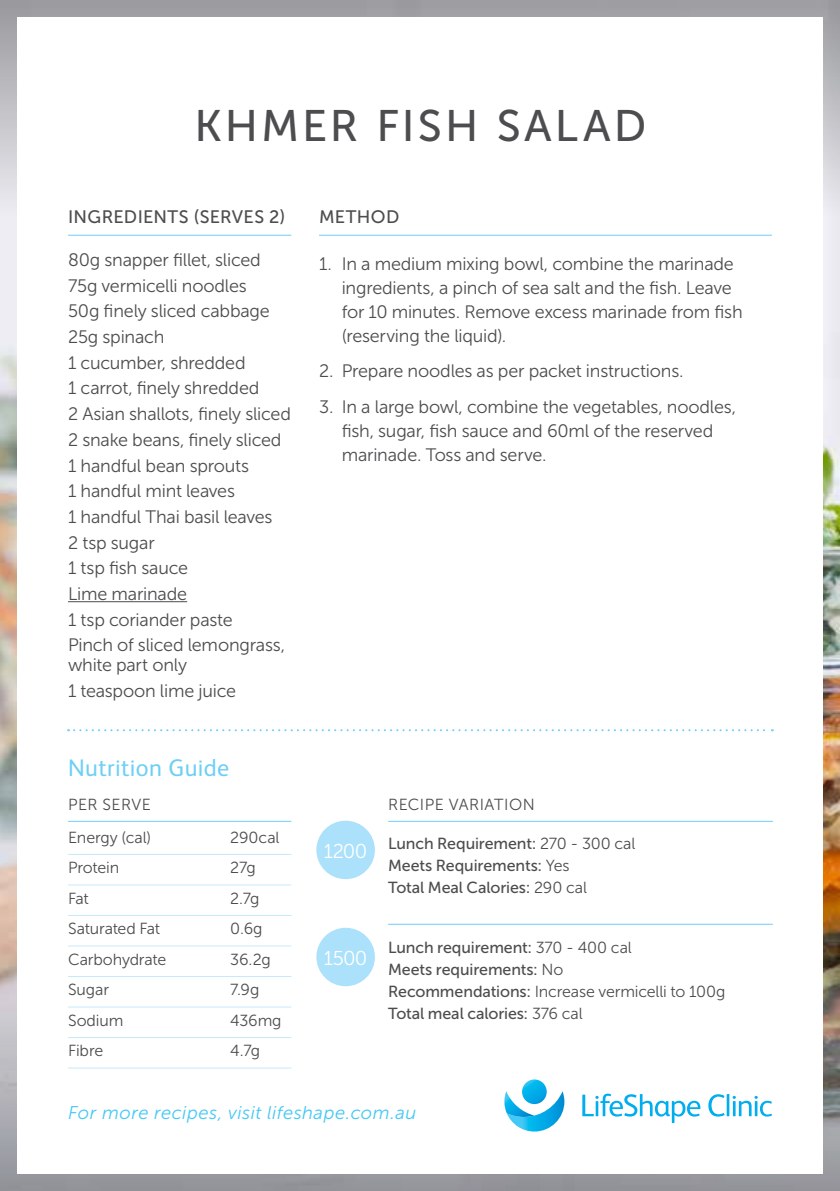
<style>
.page{position:relative;width:840px;height:1191px;background:#fff}
.page>*{position:absolute;margin:0;border:0;box-sizing:border-box;transform-origin:0 0}
.t1{font:44px "Museo Sans 500";letter-spacing:.07em;color:#4d4d4f}
.t2{font:24px "FS Albert";letter-spacing:.015em;color:#6dcff6}
.t3{font:20px "Museo Sans 300";letter-spacing:-.03em;color:#fff}
.t4{font:italic 18.4px "Museo Sans 300";letter-spacing:.025em;color:#44c8f5}
.t5{font:18px/25.6px "Museo Sans 300";letter-spacing:-.015em;color:#4d4d4f}
.t6{font:18px "Museo Sans 500";letter-spacing:.02em;color:#4d4d4f}
.t7{font:16px/33.4px "Museo Sans 300";letter-spacing:-.01em;color:#4d4d4f}
.t8{font:16px/22px "Museo Sans 500";letter-spacing:-.005em;color:#4d4d4f}
.t9{font:16px "Museo Sans 300";letter-spacing:.03em;color:#4d4d4f}
.s1{font-family:"Museo Sans 300"}
.s2{font-family:"Museo Sans 500"}
</style>
<div class="page">
<img style="left:0;top:255px;width:839px;height:686px">
<svg style="left:0;top:941px;width:839px;height:250px;background:#98979a"></svg>
<div style="left:0;top:0;width:839px;height:255px;background:linear-gradient(to bottom,#9f9fa3,#f9f8fe)"></div>
<div style="left:17px;top:17px;width:805px;height:1157px;background:#fff"></div>
<hr style="left:68px;top:235px;width:223px;height:1px;background:#6dcff6">
<hr style="left:68px;top:601px;width:119px;height:1px;background:#4d4d4f">
<hr style="left:319px;top:235px;width:452px;height:1px;background:#6dcff6">
<svg style="left:521px;top:1079px;width:25px;height:25px"></svg>
<svg style="left:504px;top:1091px;width:60px;height:40px"></svg>
<svg style="left:582px;top:1093px;width:118px;height:30px"></svg>
<svg style="left:708px;top:1094px;width:16px;height:22px"></svg>
<hr style="left:726px;top:1094px;width:3px;height:22px;background:#00aeef">
<svg style="left:732px;top:1095px;width:39px;height:21px"></svg>
<svg style="left:68px;top:729px;width:704px;height:2px"></svg>
<hr style="left:68px;top:821px;width:223px;height:1px;background:#6dcff6">
<hr style="left:68px;top:854px;width:223px;height:1px;background:#c7eafb">
<hr style="left:68px;top:884px;width:223px;height:1px;background:#c7eafb">
<hr style="left:68px;top:915px;width:223px;height:1px;background:#c7eafb">
<hr style="left:68px;top:945px;width:223px;height:1px;background:#c7eafb">
<hr style="left:68px;top:976px;width:223px;height:1px;background:#c7eafb">
<hr style="left:68px;top:1006px;width:223px;height:1px;background:#c7eafb">
<hr style="left:68px;top:1037px;width:223px;height:1px;background:#c7eafb">
<hr style="left:68px;top:1067px;width:223px;height:1px;background:#c7eafb">
<hr style="left:388px;top:821px;width:384px;height:1px;background:#6dcff6">
<div style="left:316px;top:820px;width:58px;height:59px;background:#abe1fa;border-radius:50%"></div>
<div style="left:316px;top:927px;width:58px;height:59px;background:#abe1fa;border-radius:50%"></div>
<hr style="left:388px;top:923px;width:384px;height:1px;background:#6dcff6">
<h1 class="t1" style="left:194px;top:101px;width:453px">KHMER FISH SALAD</h1>
<p class="t6" style="left:68px;top:207px;width:219px">INGREDIENTS (SERVES 2)</p>
<p class="t5" style="left:68px;top:247px;width:224px">80g snapper fillet, sliced<br>75g vermicelli noodles<br>50g finely sliced cabbage<br>25g spinach<br>1 cucumber, shredded<br>1 carrot, finely shredded<br>2 Asian shallots, finely sliced<br>2 snake beans, finely sliced<br>1 handful bean sprouts<br>1 handful mint leaves<br>1 handful Thai basil leaves<br>2 tsp sugar<br>1 tsp fish sauce<br>Lime marinade<br>1 tsp coriander paste<br>Pinch of sliced lemongrass,</p>
<p class="t5" style="left:68px;top:652px;width:169px">white part only<br>1 teaspoon lime juice</p>
<h2 class="t2" style="left:68px;top:754px;width:162px">Nutrition Guide</h2>
<p class="t7" style="left:68px;top:787px;width:84px">PER SERVE<br>Energy (cal)</p>
<p class="t7" style="left:230px;top:820px;width:51px">290cal</p>
<p class="t7" style="left:68px;top:851px;width:53px">Protein</p>
<p class="t7" style="left:230px;top:851px;width:27px">27g</p>
<p class="t7" style="left:68px;top:881px;width:22px">Fat</p>
<p class="t7" style="left:230px;top:881px;width:31px">2.7g</p>
<p class="t7" style="left:68px;top:912px;width:94px">Saturated Fat</p>
<p class="t7" style="left:230px;top:912px;width:34px">0.6g</p>
<p class="t7" style="left:68px;top:942px;width:100px">Carbohydrate</p>
<p class="t7" style="left:230px;top:942px;width:42px">36.2g</p>
<p class="t7" style="left:68px;top:973px;width:42px">Sugar</p>
<p class="t7" style="left:230px;top:973px;width:31px">7.9g</p>
<p class="t7" style="left:68px;top:1004px;width:57px">Sodium</p>
<p class="t7" style="left:230px;top:1004px;width:53px">436mg</p>
<p class="t7" style="left:68px;top:1034px;width:37px">Fibre</p>
<p class="t7" style="left:230px;top:1034px;width:31px">4.7g</p>
<p class="t6" style="left:319px;top:207px;width:82px">METHOD</p>
<p class="t5" style="left:341px;top:252px;width:402px;line-height:24px;text-indent:-23px">1. In a medium mixing bowl, combine the marinade ingredients, a pinch of sea salt and the fish. Leave for 10 minutes. Remove excess marinade from fish (reserving the liquid).</p>
<p class="t5" style="left:319px;top:358px;width:366px">2. Prepare noodles as per packet instructions.</p>
<p class="t5" style="left:341px;top:395px;width:395px;line-height:24px;text-indent:-23px">3. In a large bowl, combine the vegetables, noodles, fish, sugar, fish sauce and 60ml of the reserved marinade. Toss and serve.</p>
<p class="t3" style="left:323px;top:840px;width:45px">1200</p>
<p class="t3" style="left:323px;top:947px;width:45px">1500</p>
<p class="t9" style="left:388px;top:795px;width:148px">RECIPE VARIATION</p>
<p class="t8" style="left:388px;top:832px;width:248px">Lunch Requirement: <span class="s1">270 - 300 cal<br></span>Meets Requirements: <span class="s1">Yes<br></span>Total Meal Calories: <span class="s1">290 cal</span></p>
<p class="t8" style="left:388px;top:936px;width:245px">Lunch requirement: <span class="s1">370 - 400 cal<br></span>Meets requirements: <span class="s1">No</span></p>
<p class="t7" style="left:388px;top:975px;width:338px"><span class="s2">Recommendations:</span> Increase vermicelli to 100g</p>
<p class="t8" style="left:388px;top:1002px;width:196px">Total meal calories: <span class="s1">376 cal</span></p>
<p class="t4" style="left:68px;top:1103px;width:350px">For more recipes, visit lifeshape.com.au</p>
</div>
